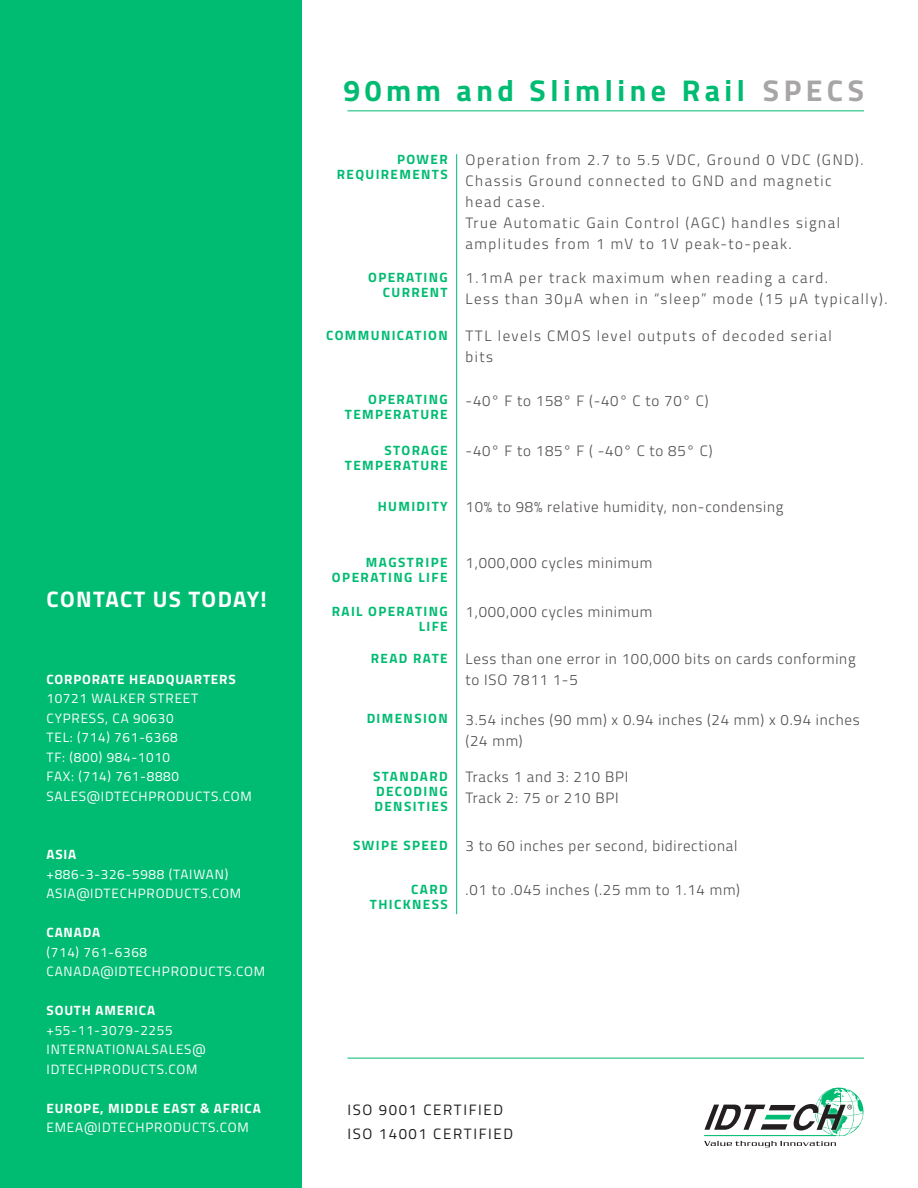
<style>
.page{position:relative;width:918px;height:1188px;background:#fff}
.page>*{position:absolute;margin:0;border:0;box-sizing:border-box;transform-origin:0 0}
.t1{font:700 30px "Titillium";letter-spacing:.15em;color:#00bb72}
.t2{font:700 30px "Titillium";letter-spacing:.15em;color:#a7a5a5}
.t3{font:700 22.5px "Titillium";letter-spacing:.055em;color:#fff}
.t4{font:300 15px/21px "Titillium";letter-spacing:.05em;color:#4e4b4b}
.t5{font:300 15px/21px "Titillium";letter-spacing:.085em;color:#4e4b4b}
.t6{font:15px "Titillium";letter-spacing:.11em;color:#221e1e}
.t7{font:13.5px/19.5px "Titillium";letter-spacing:.06em;color:#fff}
.t8{font:700 13.5px/15px "Titillium";letter-spacing:.1em;color:#00bb72;text-align:right}
.t9{font:700 13.5px "Titillium";letter-spacing:.06em;color:#fff}
</style>
<div class="page">
<div style="left:0;top:0;width:301px;height:1188px;background:#00bb72"></div>
<hr style="left:456px;top:154px;width:1px;height:760px;background:#00bb72">
<hr style="left:347px;top:110px;width:517px;height:1px;background:#00bb72">
<hr style="left:347px;top:1058px;width:517px;height:1px;background:#00bb72">
<svg style="left:704px;top:1088px;width:160px;height:59px"></svg>
<p class="t3" style="left:47px;top:582px;width:222px">CONTACT US TODAY!</p>
<p class="t9" style="left:47px;top:669px;width:191px">CORPORATE HEADQUARTERS</p>
<p class="t7" style="left:46px;top:688px;width:153px">10721 WALKER STREET</p>
<p class="t7" style="left:47px;top:708px;width:129px">CYPRESS, CA 90630</p>
<p class="t7" style="left:47px;top:727px;width:133px">TEL: (714) 761-6368</p>
<p class="t7" style="left:47px;top:747px;width:125px">TF: (800) 984-1010</p>
<p class="t7" style="left:47px;top:766px;width:134px">FAX: (714) 761-8880</p>
<p class="t7" style="left:47px;top:786px;width:207px">SALES@IDTECHPRODUCTS.COM</p>
<p class="t9" style="left:47px;top:844px;width:31px">ASIA</p>
<p class="t7" style="left:46px;top:864px;width:183px">+886-3-326-5988 (TAIWAN)</p>
<p class="t7" style="left:47px;top:883px;width:196px">ASIA@IDTECHPRODUCTS.COM</p>
<p class="t9" style="left:47px;top:922px;width:55px">CANADA</p>
<p class="t7" style="left:47px;top:942px;width:102px">(714) 761-6368</p>
<p class="t7" style="left:47px;top:961px;width:220px">CANADA@IDTECHPRODUCTS.COM</p>
<p class="t9" style="left:47px;top:1000px;width:110px">SOUTH AMERICA</p>
<p class="t7" style="left:46px;top:1020px;width:128px">+55-11-3079-2255</p>
<p class="t7" style="left:47px;top:1039px;width:160px">INTERNATIONALSALES@<br>IDTECHPRODUCTS.COM</p>
<p class="t9" style="left:47px;top:1098px;width:216px">EUROPE, MIDDLE EAST &amp; AFRICA</p>
<p class="t7" style="left:47px;top:1117px;width:204px">EMEA@IDTECHPRODUCTS.COM</p>
<p class="t1" style="left:344px;top:68px;width:403px">90mm and Slimline Rail</p>
<p class="t2" style="left:763px;top:68px;width:103px">SPECS</p>
<p class="t8" style="left:337px;top:151px;width:112px">POWER<br>REQUIREMENTS</p>
<p class="t8" style="left:368px;top:269px;width:81px">OPERATING<br>CURRENT</p>
<p class="t5" style="left:466px;top:149px;width:400px">Operation from 2.7 to 5.5 VDC, Ground 0 VDC (GND).</p>
<p class="t5" style="left:466px;top:170px;width:368px">Chassis Ground connected to GND and magnetic head case.</p>
<p class="t5" style="left:466px;top:212px;width:376px">True Automatic Gain Control (AGC) handles signal amplitudes from 1 mV to 1V peak-to-peak.</p>
<p class="t5" style="left:466px;top:267px;width:364px">1.1mA per track maximum when reading a card.</p>
<p class="t5" style="left:466px;top:288px;width:423px">Less than 30μA when in “sleep” mode (15 μA typically).</p>
<p class="t8" style="left:326px;top:327px;width:123px">COMMUNICATION</p>
<p class="t5" style="left:466px;top:325px;width:368px">TTL levels CMOS level outputs of decoded serial bits</p>
<p class="t4" style="left:466px;top:389px;width:244px">-40° F to 158° F (-40° C to 70° C)</p>
<p class="t8" style="left:345px;top:442px;width:104px">STORAGE<br>TEMPERATURE</p>
<p class="t4" style="left:466px;top:440px;width:248px">-40° F to 185° F ( -40° C to 85° C)</p>
<p class="t8" style="left:345px;top:392px;width:104px">OPERATING<br>TEMPERATURE</p>
<p class="t8" style="left:378px;top:498px;width:71px">HUMIDITY</p>
<p class="t4" style="left:466px;top:496px;width:319px">10% to 98% relative humidity, non-condensing</p>
<p class="t8" style="left:332px;top:554px;width:117px">MAGSTRIPE<br>OPERATING LIFE</p>
<p class="t4" style="left:466px;top:551px;width:188px">1,000,000 cycles minimum</p>
<p class="t8" style="left:332px;top:603px;width:117px">RAIL OPERATING<br>LIFE</p>
<p class="t8" style="left:371px;top:650px;width:78px">READ RATE</p>
<p class="t8" style="left:367px;top:710px;width:83px">DIMENSION</p>
<p class="t8" style="left:373px;top:768px;width:76px;text-align:justify">STANDARD DECODING DENSITIES</p>
<p class="t8" style="left:353px;top:837px;width:96px">SWIPE SPEED</p>
<p class="t8" style="left:370px;top:881px;width:79px">CARD<br>THICKNESS</p>
<p class="t4" style="left:466px;top:600px;width:188px">1,000,000 cycles minimum</p>
<p class="t4" style="left:466px;top:648px;width:392px">Less than one error in 100,000 bits on cards conforming to ISO 7811 1-5</p>
<p class="t4" style="left:466px;top:708px;width:396px">3.54 inches (90 mm) x 0.94 inches (24 mm) x 0.94 inches (24 mm)</p>
<p class="t4" style="left:466px;top:766px;width:164px">Tracks 1 and 3: 210 BPI</p>
<p class="t4" style="left:466px;top:787px;width:155px">Track 2: 75 or 210 BPI</p>
<p class="t4" style="left:466px;top:835px;width:273px">3 to 60 inches per second, bidirectional</p>
<p class="t4" style="left:466px;top:879px;width:276px">.01 to .045 inches (.25 mm to 1.14 mm)</p>
<p class="t6" style="left:348px;top:1099px;width:157px">ISO 9001 CERTIFIED</p>
<p class="t6" style="left:348px;top:1123px;width:167px">ISO 14001 CERTIFIED</p>
</div>
